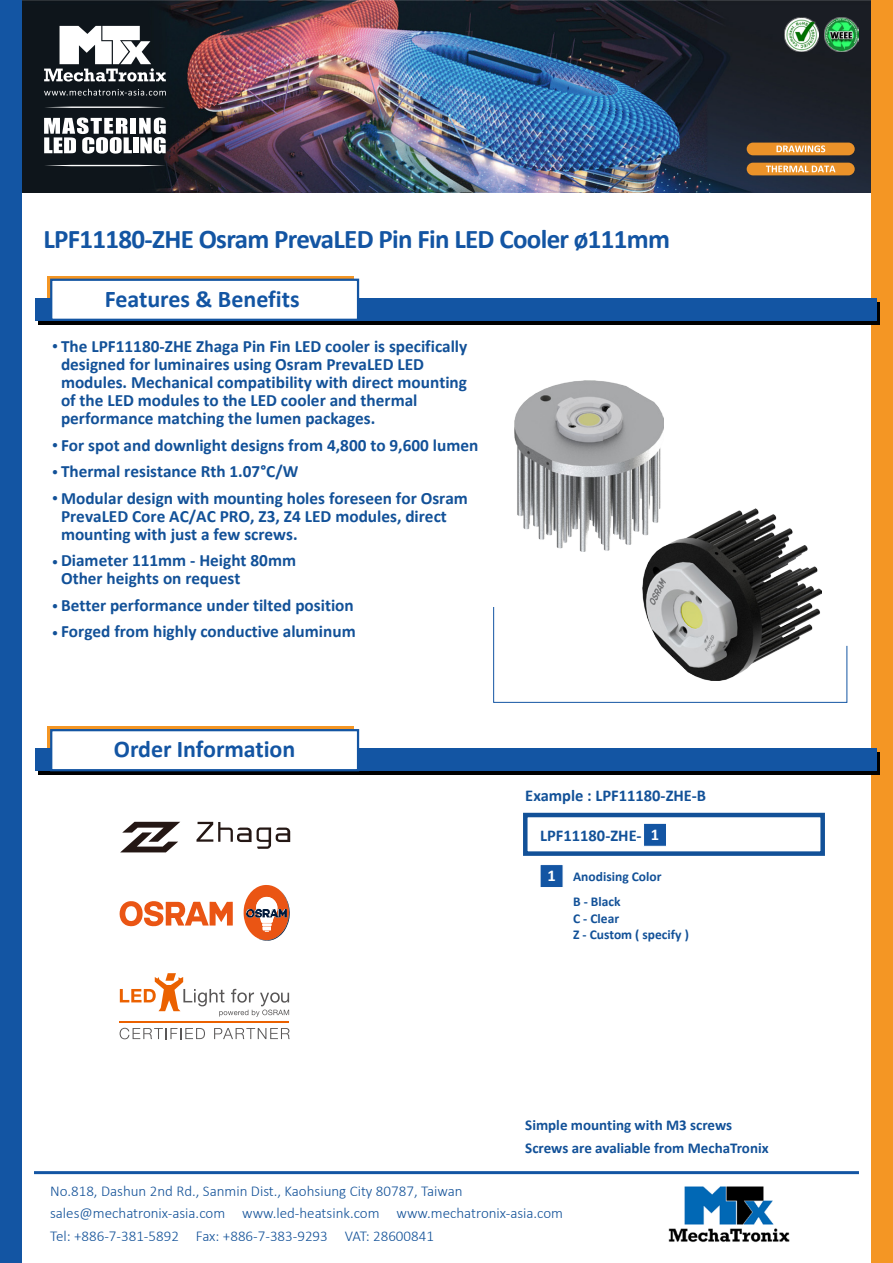
<style>
.page{position:relative;width:893px;height:1263px;background:#fff}
.page>*{position:absolute;margin:0;border:0;box-sizing:border-box;transform-origin:0 0}
.t1{font:700 27px "Calibri";letter-spacing:-.025em;color:#1355a3}
.t2{font:700 24px "Calibri";color:#1355a3}
.t3{font:700 17.25px/18px "Calibri";color:#125198}
.t4{font:700 16.5px "Calibri";color:#125198}
.t5{font:700 16.5px "Calibri";color:#fff}
.t6{font:300 15px/22.5px "Calibri";color:#125198}
.t7{font:700 15px "Calibri";color:#125198}
.t8{font:700 13.5px "Calibri";color:#125198}
.t9{font:700 12px "Calibri";color:#125198}
</style>
<div class="page">
<img style="left:21px;top:0;width:851px;height:192px">
<img style="left:784px;top:17px;width:35px;height:34px">
<img style="left:825px;top:17px;width:34px;height:34px">
<svg style="left:44px;top:26px;width:122px;height:56px"></svg>
<svg style="left:44px;top:89px;width:122px;height:7px"></svg>
<svg style="left:44px;top:107px;width:122px;height:1px"></svg>
<svg style="left:44px;top:165px;width:122px;height:1px"></svg>
<div style="left:131px;top:118px;width:5px;height:16px;background:#fff"></div>
<svg style="left:44px;top:118px;width:88px;height:36px"></svg>
<div style="left:133px;top:137px;width:5px;height:16px;background:#fff"></div>
<svg style="left:139px;top:118px;width:27px;height:36px"></svg>
<div style="left:872px;top:0;width:21px;height:1263px;background:#f49624"></div>
<div style="left:0;top:0;width:21px;height:1263px;background:#1355a3"></div>
<hr style="left:34px;top:1171px;width:825px;height:3px;background:#1355a3">
<img style="left:668px;top:1186px;width:122px;height:57px">
<div style="left:747px;top:143px;width:108px;height:12px;background:#eb9229;border-radius:6px"></div>
<svg style="left:776px;top:145px;width:49px;height:7px"></svg>
<div style="left:747px;top:163px;width:108px;height:12px;background:#eb9229;border-radius:6px"></div>
<svg style="left:766px;top:166px;width:69px;height:6px"></svg>
<svg style="left:493px;top:607px;width:355px;height:96px"></svg>
<div style="left:523px;top:813px;width:302px;height:43px;border:4px solid #125198"></div>
<svg style="left:47px;top:276px;width:307px;height:22px"></svg>
<svg style="left:38px;top:302px;width:842px;height:22px;background:#030e1b"></svg>
<div style="left:35px;top:298px;width:842px;height:22px;background:#1355a3"></div>
<div style="left:50px;top:279px;width:309px;height:42px;background:#fff;border:2px solid #1355a3"></div>
<div style="left:643px;top:823px;width:24px;height:24px;background:#1355a3;border:1px solid #fff"></div>
<div style="left:540px;top:864px;width:23px;height:24px;background:#1355a3;border:1px solid #fff"></div>
<div style="left:47px;top:726px;width:307px;height:41px;background:#f49624"></div>
<div style="left:38px;top:752px;width:842px;height:23px;background:#000"></div>
<div style="left:35px;top:748px;width:842px;height:23px;background:#1355a3"></div>
<div style="left:50px;top:729px;width:309px;height:42px;background:#fff;border:2px solid #1355a3"></div>
<img style="left:643px;top:509px;width:178px;height:171px">
<img style="left:514px;top:381px;width:149px;height:171px">
<svg style="left:120px;top:822px;width:60px;height:30px"></svg>
<svg style="left:196px;top:822px;width:94px;height:27px"></svg>
<svg style="left:120px;top:973px;width:169px;height:44px"></svg>
<svg style="left:120px;top:1028px;width:85px;height:11px"></svg>
<svg style="left:214px;top:1028px;width:76px;height:11px"></svg>
<hr style="left:120px;top:1021px;width:169px;height:1px;background:#eb6100">
<svg style="left:120px;top:901px;width:113px;height:25px"></svg>
<svg style="left:244px;top:885px;width:46px;height:56px"></svg>
<p class="t1" style="left:43px;top:220px;width:628px">LPF11180-ZHE Osram PrevaLED Pin Fin LED Cooler ø111mm</p>
<p class="t2" style="left:105px;top:282px;width:196px">Features &amp; Benefits</p>
<p class="t3" style="left:61px;top:337px;width:408px">The LPF11180-ZHE Zhaga Pin Fin LED cooler is specifically designed for luminaires using Osram PrevaLED LED modules. Mechanical compatibility with direct mounting of the LED modules to the LED cooler and thermal performance matching the lumen packages.</p>
<p class="t3" style="left:61px;top:436px;width:419px">For spot and downlight designs from 4,800 to 9,600 lumen</p>
<p class="t3" style="left:61px;top:462px;width:239px">Thermal resistance Rth 1.07°C/W</p>
<p class="t3" style="left:61px;top:489px;width:408px">Modular design with mounting holes foreseen for Osram<br>PrevaLED Core AC/AC PRO, Z3, Z4 LED modules, direct mounting with just a few screws.</p>
<p class="t3" style="left:61px;top:551px;width:237px">Diameter 111mm - Height 80mm<br>Other heights on request</p>
<p class="t3" style="left:61px;top:596px;width:294px">Better performance under tilted position</p>
<p class="t3" style="left:61px;top:622px;width:296px">Forged from highly conductive aluminum</p>
<p class="t9" style="left:52px;top:337px;width:7px">•</p>
<p class="t9" style="left:52px;top:437px;width:7px">•</p>
<p class="t9" style="left:52px;top:464px;width:7px">•</p>
<p class="t9" style="left:52px;top:489px;width:7px">•</p>
<p class="t9" style="left:52px;top:553px;width:7px">•</p>
<p class="t9" style="left:52px;top:597px;width:7px">•</p>
<p class="t9" style="left:52px;top:624px;width:7px">•</p>
<p class="t2" style="left:114px;top:732px;width:183px">Order Information</p>
<p class="t4" style="left:525px;top:784px;width:182px">Example : LPF11180-ZHE-B</p>
<p class="t4" style="left:540px;top:824px;width:103px">LPF11180-ZHE-</p>
<p class="t5" style="left:651px;top:823px;width:10px">1</p>
<p class="t5" style="left:547px;top:864px;width:10px">1</p>
<p class="t8" style="left:573px;top:867px;width:90px">Anodising Color</p>
<p class="t8" style="left:573px;top:892px;width:49px">B - Black</p>
<p class="t8" style="left:573px;top:909px;width:48px">C - Clear</p>
<p class="t8" style="left:573px;top:925px;width:117px">Z - Custom ( specify )</p>
<p class="t7" style="left:525px;top:1115px;width:208px">Simple mounting with M3 screws</p>
<p class="t7" style="left:525px;top:1137px;width:245px">Screws are avaliable from MechaTronix</p>
<p class="t6" style="left:50px;top:1179px;width:515px">No.818, Dashun 2nd Rd., Sanmin Dist., Kaohsiung City 80787, Taiwan sales@mechatronix-asia.com www.led-heatsink.com www.mechatronix-asia.com<br>Tel: +886-7-381-5892 Fax: +886-7-383-9293 VAT: 28600841</p>
</div>
